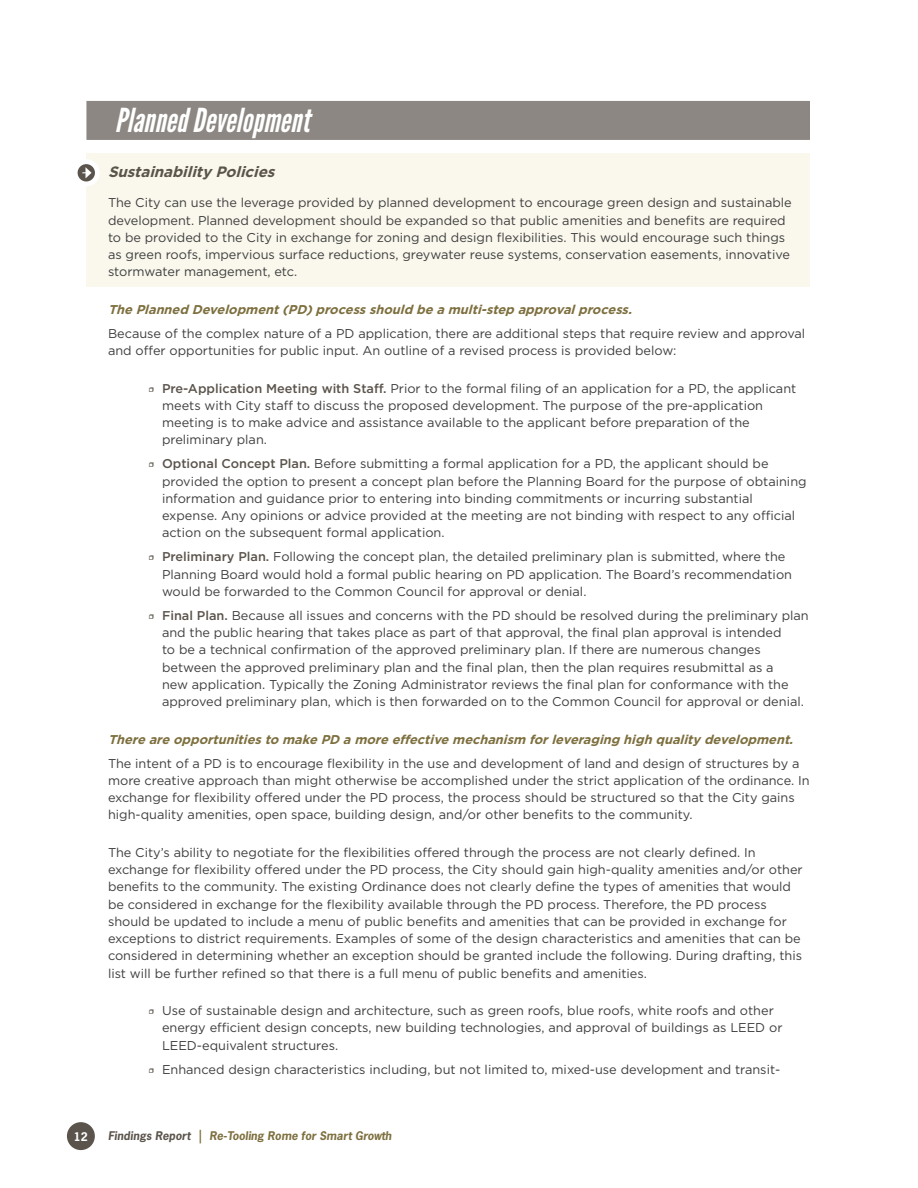
<style>
.page{position:relative;width:918px;height:1188px;background:#fff}
.page>*{position:absolute;margin:0;border:0;box-sizing:border-box;transform-origin:0 0}
.Section_Subheading{font:italic 33px "League Gothic";color:#fff}
.Subheader_2{font:italic 700 15px "Gotham";color:#5b544c}
.Body_Text_Typical{font:12.75px/17.2px "Gotham";color:#3e3e3f}
.Subheader_Intro_Para{font:italic 700 12.75px "Gotham";color:#7d6f3e}
.t1{font:italic 700 11.25px "News Gothic Std";color:#7d6f3e}
.t2{font:700 11.25px "News Gothic Std";color:#fff}
.s1{font-family:"Minion Pro";color:#5b544c}
.s2{font-weight:500;color:#5b544c}
.s3{color:#5b544c}
</style>
<div class="page">
<div style="left:67px;top:1122px;width:28px;height:28px;background:#5b544c;border-radius:50%"></div>
<div style="left:86px;top:153px;width:724px;height:134px;background:#faf8ec"></div>
<div style="left:86px;top:101px;width:724px;height:39px;background:#8c8782"></div>
<svg style="left:75px;top:162px;width:22px;height:22px"></svg>
<div style="left:73px;top:159px;width:27px;height:27px;border:5px solid #fff;border-radius:50%"></div>
<svg style="left:82px;top:167px;width:10px;height:11px"></svg>
<p class="Section_Subheading" style="left:115px;top:101px;width:196px">Planned Development</p>
<p class="Subheader_2" style="left:108px;top:161px;width:173px">SustainabilityPolicies</p>
<p class="Body_Text_Typical" style="left:108px;top:194px;width:685px">The City can use the leverage provided by planned development to encourage green design and sustainable development. Planned development should be expanded so that public amenities and benefits are required to be provided to the City in exchange for zoning and design flexibilities. This would encourage such things as green roofs, impervious surface reductions, greywater reuse systems, conservation easements, innovative stormwater management, etc.</p>
<p class="Subheader_Intro_Para" style="left:108px;top:301px;width:530px">ThePlanned Development(PD)processshould beamulti-step approvalprocess.</p>
<p class="Body_Text_Typical" style="left:108px;top:324px;width:699px">Because of the complex nature of a PD application, there are additional steps that require review and approval and offer opportunities for public input. An outline of a revised process is provided below:</p>
<p class="Body_Text_Typical" style="left:162px;top:379px;width:636px;text-indent:-14px"><span class="s1">ӽ</span> <span class="s2">Pre-Application Meeting with Staff.</span> Prior to the formal filing of an application for a PD, the applicant meets with City staff to discuss the proposed development. The purpose of the pre-application meeting is to make advice and assistance available to the applicant before preparation of the preliminary plan.</p>
<p class="Body_Text_Typical" style="left:162px;top:455px;width:646px;text-indent:-14px"><span class="s1">ӽ</span> <span class="s2">Optional Concept Plan.</span> Before submitting a formal application for a PD, the applicant should be provided the option to present a concept plan before the Planning Board for the purpose of obtaining information and guidance prior to entering into binding commitments or incurring substantial expense. Any opinions or advice provided at the meeting are not binding with respect to any official action on the subsequent formal application.</p>
<p class="Body_Text_Typical" style="left:162px;top:548px;width:632px;text-indent:-14px"><span class="s1">ӽ</span> <span class="s2">Preliminary Plan.</span> Following the concept plan, the detailed preliminary plan is submitted, where the<br>Planning Board would hold a formal public hearing on PD application. The Board’s recommendation would be forwarded to the Common Council for approval or denial.</p>
<p class="Body_Text_Typical" style="left:162px;top:606px;width:648px;text-indent:-14px"><span class="s1">ӽ</span> <span class="s2">Final Plan.</span> Because all issues and concerns with the PD should be resolved during the preliminary plan and the public hearing that takes place as part of that approval, the final plan approval is intended<br>to be a technical confirmation of the approved preliminary plan. If there are numerous changes between the approved preliminary plan and the final plan, then the plan requires resubmittal as a<br>new application. Typically the Zoning Administrator reviews the final plan for conformance with the approved preliminary plan, which is then forwarded on to the Common Council for approval or denial.</p>
<p class="Subheader_Intro_Para" style="left:108px;top:731px;width:691px">Thereareopportunitiesto makePD amoreeffectivemechanism forleveraging highqualitydevelopment.</p>
<p class="Body_Text_Typical" style="left:108px;top:754px;width:703px">The intent of a PD is to encourage flexibility in the use and development of land and design of structures by a more creative approach than might otherwise be accomplished under the strict application of the ordinance. In exchange for flexibility offered under the PD process, the process should be structured so that the City gains high-quality amenities, open space, building design, and/or other benefits to the community.</p>
<p class="Body_Text_Typical" style="left:108px;top:843px;width:696px">The City’s ability to negotiate for the flexibilities offered through the process are not clearly defined. In exchange for flexibility offered under the PD process, the City should gain high-quality amenities and/or other benefits to the community. The existing Ordinance does not clearly define the types of amenities that would be considered in exchange for the flexibility available through the PD process. Therefore, the PD process should be updated to include a menu of public benefits and amenities that can be provided in exchange for exceptions to district requirements. Examples of some of the design characteristics and amenities that can be considered in determining whether an exception should be granted include the following. During drafting, this list will be further refined so that there is a full menu of public benefits and amenities.</p>
<p class="Body_Text_Typical" style="left:162px;top:1002px;width:622px;text-indent:-14px"><span class="s1">ӽ</span> Use of sustainable design and architecture, such as green roofs, blue roofs, white roofs and other energy efficient design concepts, new building technologies, and approval of buildings as LEED or<br>LEED-equivalent structures.</p>
<p class="Body_Text_Typical" style="left:148px;top:1060px;width:633px"><span class="s1">ӽ</span> Enhanced design characteristics including, but not limited to, mixed-use development and transit-</p>
<p class="t2" style="left:74px;top:1129px;width:15px">12</p>
<p class="t1" style="left:108px;top:1128px;width:285px"><span class="s3">Findings Report</span> | Re-Tooling Rome for Smart Growth</p>
</div>
